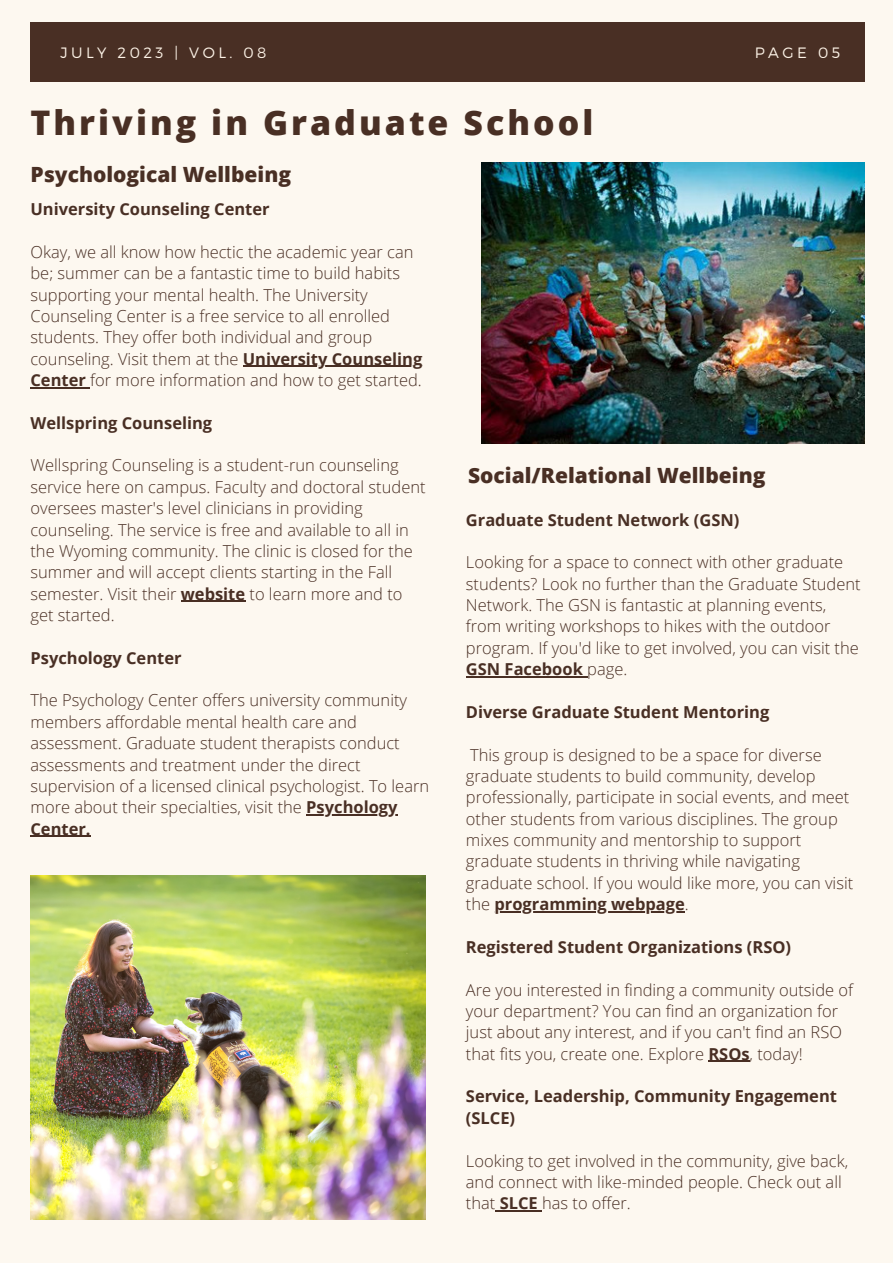
<style>
.page{position:relative;width:893px;height:1264px;background:#fff}
.page>*{position:absolute;margin:0;border:0;box-sizing:border-box;transform-origin:0 0}
.t1{font:800 33.9px "Open Sans";letter-spacing:.09em;color:#492f24}
.t2{font:800 21px "Open Sans";color:#492f24}
.t3{font:300 16.5px/21.3px "Open Sans";color:#492f24}
.t4{font:700 16.5px/21.3px "Open Sans";color:#492f24}
.t5{font:300 15px "Montserrat";letter-spacing:.23em;color:#fcf2e6}
.s1{font-weight:700}
</style>
<div class="page">
<div style="left:0;top:0;width:892px;height:1262px;background:#fdf8f0"></div>
<div style="left:30px;top:23px;width:835px;height:59px;background:#492f24"></div>
<img style="left:481px;top:162px;width:383px;height:281px">
<hr style="left:243px;top:366px;width:179px;height:1px;background:#492f24">
<hr style="left:30px;top:387px;width:60px;height:1px;background:#492f24">
<hr style="left:181px;top:600px;width:64px;height:2px;background:#492f24">
<hr style="left:306px;top:814px;width:91px;height:1px;background:#492f24">
<hr style="left:30px;top:835px;width:61px;height:2px;background:#492f24">
<img style="left:30px;top:875px;width:395px;height:344px">
<hr style="left:466px;top:676px;width:121px;height:1px;background:#492f24">
<hr style="left:494px;top:911px;width:190px;height:1px;background:#492f24">
<hr style="left:708px;top:1060px;width:41px;height:1px;background:#492f24">
<hr style="left:495px;top:1210px;width:47px;height:1px;background:#492f24">
<p class="t5" style="left:60px;top:43px;width:207px">JULY 2023 | VOL. 08</p>
<p class="t5" style="left:754px;top:45px;width:54px">PAGE</p>
<p class="t5" style="left:754px;top:43px;width:54px">PAGE</p>
<p class="t5" style="left:817px;top:45px;width:24px">02</p>
<p class="t5" style="left:818px;top:43px;width:24px">05</p>
<p class="t1" style="left:30px;top:98px;width:564px">Thriving in Graduate School</p>
<p class="t2" style="left:30px;top:159px;width:262px">Psychological Wellbeing</p>
<p class="t4" style="left:30px;top:198px;width:241px">University Counseling Center</p>
<p class="t3" style="left:30px;top:241px;width:393px">Okay, we all know how hectic the academic year can be; summer can be a fantastic time to build habits supporting your mental health. The University Counseling Center is a free service to all enrolled students. They offer both individual and group counseling. Visit them at the <span class="s1">University Counseling Center</span> for more information and how to get started.</p>
<p class="t4" style="left:30px;top:411px;width:183px">Wellspring Counseling</p>
<p class="t3" style="left:30px;top:454px;width:396px">Wellspring Counseling is a student-run counseling service here on campus. Faculty and doctoral student oversees master's level clinicians in providing counseling. The service is free and available to all in the Wyoming community. The clinic is closed for the summer and will accept clients starting in the Fall semester. Visit their <span class="s1">website</span> to learn more and to get started.</p>
<p class="t4" style="left:30px;top:646px;width:153px">Psychology Center</p>
<p class="t3" style="left:30px;top:689px;width:400px">The Psychology Center offers university community members affordable mental health care and assessment. Graduate student therapists conduct assessments and treatment under the direct supervision of a licensed clinical psychologist. To learn more about their specialties, visit the <span class="s1">Psychology Center.</span></p>
<p class="t2" style="left:468px;top:461px;width:299px">Social/Relational Wellbeing</p>
<p class="t4" style="left:466px;top:508px;width:275px">Graduate Student Network (GSN)</p>
<p class="t3" style="left:466px;top:551px;width:396px">Looking for a space to connect with other graduate students? Look no further than the Graduate Student Network. The GSN is fantastic at planning events, from writing workshops to hikes with the outdoor program. If you'd like to get involved, you can visit the <span class="s1">GSN Facebook</span> page.</p>
<p class="t4" style="left:466px;top:700px;width:305px">Diverse Graduate Student Mentoring</p>
<p class="t3" style="left:466px;top:743px;width:389px">This group is designed to be a space for diverse graduate students to build community, develop professionally, participate in social events, and meet other students from various disciplines. The group mixes community and mentorship to support graduate students in thriving while navigating graduate school. If you would like more, you can visit the <span class="s1">programming webpage</span>.</p>
<p class="t4" style="left:466px;top:935px;width:326px">Registered Student Organizations (RSO)</p>
<p class="t3" style="left:466px;top:978px;width:388px">Are you interested in finding a community outside of your department? You can find an organization for just about any interest, and if you can't find an RSO that fits you, create one. Explore <span class="s1">RSOs</span>, today!</p>
<p class="t4" style="left:466px;top:1085px;width:372px">Service, Leadership, Community Engagement (SLCE)</p>
<p class="t3" style="left:466px;top:1149px;width:384px">Looking to get involved in the community, give back, and connect with like-minded people. Check out all that <span class="s1">SLCE</span> has to offer.</p>
</div>
